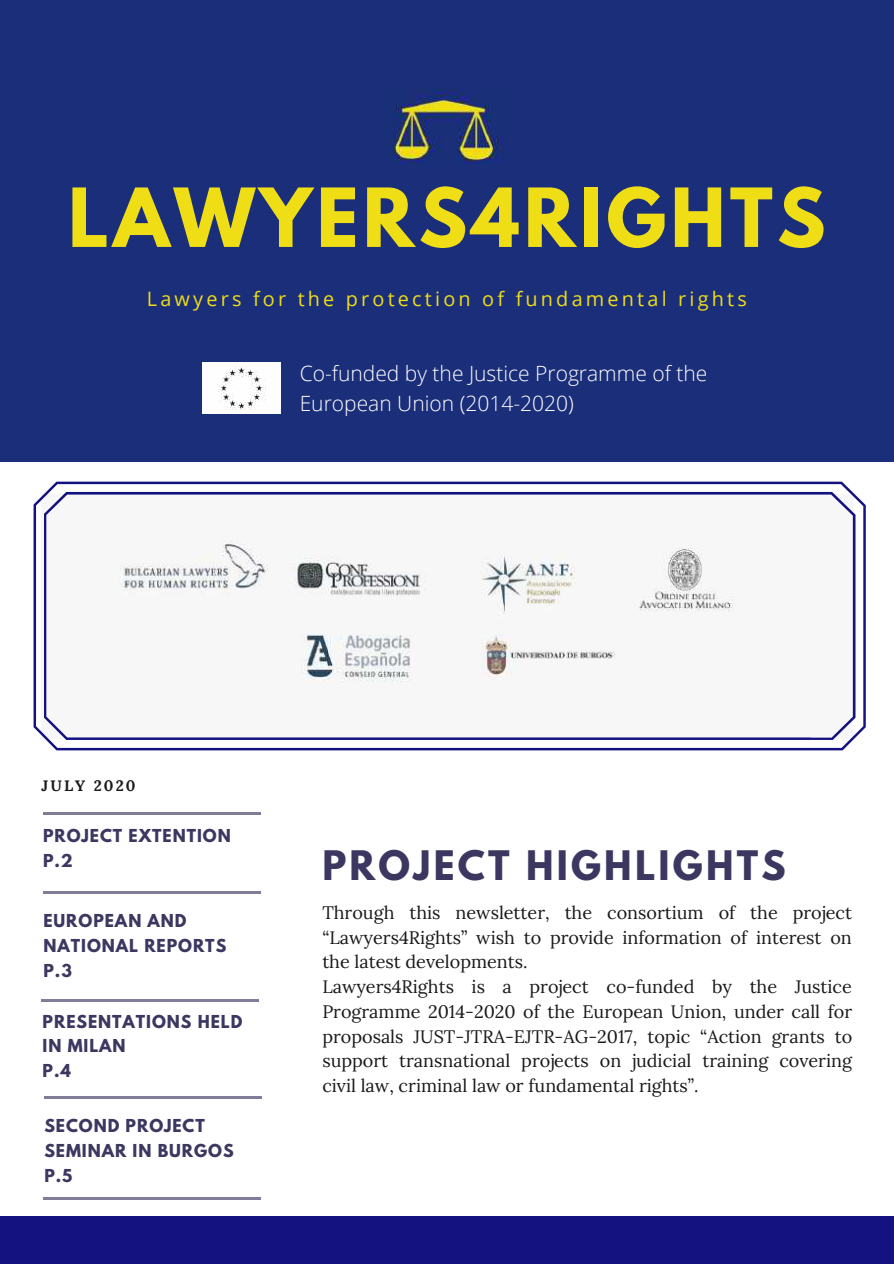
<style>
.page{position:relative;width:894px;height:1264px;background:#fff}
.page>*{position:absolute;margin:0;border:0;box-sizing:border-box;transform-origin:0 0}
.t1{font:700 72px "League Spartan";letter-spacing:.06em;color:#efdd16}
.t2{font:700 36px "League Spartan";letter-spacing:.09em;color:#3b3760}
.t3{font:300 21px/29.2px "Open Sans";color:#fff}
.t4{font:19.8px "Open Sans";letter-spacing:.16em;color:#efdd16}
.t5{font:18px/24.8px "Lora";color:#191919}
.t6{font:700 15.75px/24.8px "League Spartan";letter-spacing:.06em;color:#3b3760}
.t7{font:700 15.15px "Lora";letter-spacing:.14em;color:#191919}
</style>
<div class="page">
<div style="left:0;top:0;width:893px;height:461px;background:#1b2e7a"></div>
<hr style="left:43px;top:891px;width:217px;height:3px;background:#3b3760">
<hr style="left:41px;top:999px;width:218px;height:2px;background:#3b3760">
<hr style="left:44px;top:1096px;width:218px;height:2px;background:#3b3760">
<hr style="left:43px;top:1197px;width:217px;height:2px;background:#3b3760">
<hr style="left:43px;top:811px;width:217px;height:3px;background:#3b3760">
<div style="left:0;top:1216px;width:893px;height:47px;background:#141280"></div>
<img style="left:394px;top:89px;width:111px;height:75px">
<svg style="left:34px;top:481px;width:831px;height:269px"></svg>
<img style="left:202px;top:362px;width:78px;height:51px">
<h1 class="t1" style="left:68px;top:182px;width:758px">LAWYERS4RIGHTS</h1>
<p class="t4" style="left:147px;top:285px;width:601px">Lawyers for the protection of fundamental rights</p>
<p class="t3" style="left:299px;top:358px;width:409px">Co-funded by the Justice Programme of the<br>European Union (2014-2020)</p>
<p class="t7" style="left:41px;top:776px;width:96px">JULY 2020</p>
<p class="t6" style="left:43px;top:825px;width:189px">PROJECT EXTENTION<br>P.2</p>
<p class="t6" style="left:43px;top:910px;width:184px">EUROPEAN AND<br>NATIONAL REPORTS<br>P.3</p>
<p class="t6" style="left:43px;top:1010px;width:201px">PRESENTATIONS HELD<br>IN MILAN<br>P.4</p>
<p class="t6" style="left:44px;top:1115px;width:191px">SECOND PROJECT<br>SEMINAR IN BURGOS<br>P.5</p>
<h2 class="t2" style="left:322px;top:847px;width:465px">PROJECT HIGHLIGHTS</h2>
<p class="t5" style="left:322px;top:900px;width:531px">Through this newsletter, the consortium of the project “Lawyers4Rights” wish to provide information of interest on the latest developments.<br>Lawyers4Rights is a project co-funded by the Justice Programme 2014-2020 of the European Union, under call for proposals JUST-JTRA-EJTR-AG-2017, topic “Action grants to support transnational projects on judicial training covering civil law, criminal law or fundamental rights”.</p>
</div>
